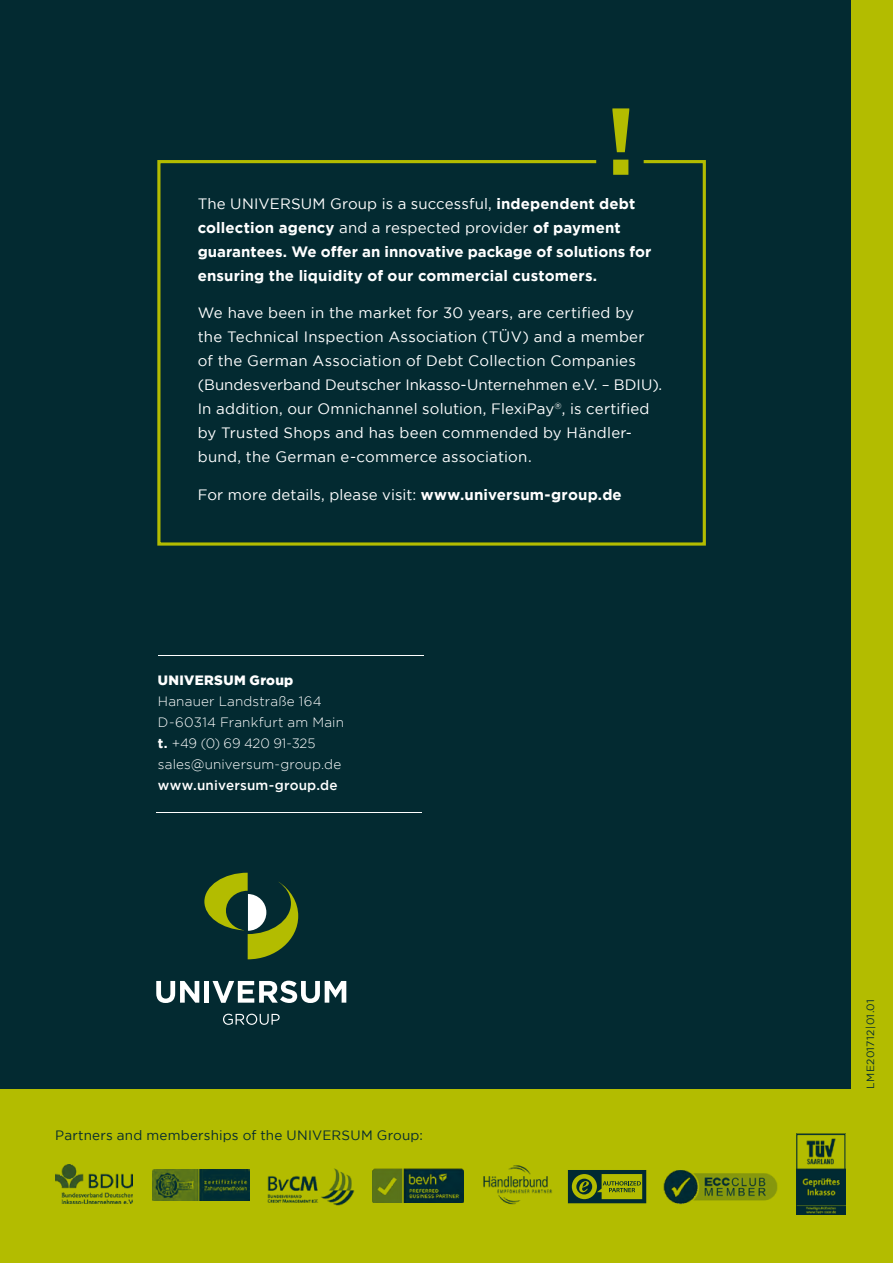
<style>
.page{position:relative;width:893px;height:1263px;background:#fff}
.page>*{position:absolute;margin:0;border:0;box-sizing:border-box;transform-origin:0 0}
.t1{font:15px/24px "Gotham";letter-spacing:.015em;color:#fff}
.t2{font:700 15px/24px "Gotham";letter-spacing:.005em;color:#fff}
.t3{font:300 13.5px/21px "Gotham";letter-spacing:.01em;color:#fff}
.t4{font:13.5px "Gotham";letter-spacing:.015em;color:#032a31}
.t5{font:500 13.5px "Gotham";letter-spacing:.015em;color:#fff}
.t6{font:900 13.5px "Gotham";letter-spacing:.025em;color:#fff}
.t7{font:10.5px "Gotham";letter-spacing:.02em;color:#032a31}
.s1{font-weight:400}
.s2{font-weight:700}
</style>
<div class="page">
<div style="left:0;top:0;width:893px;height:1263px;background:linear-gradient(to right,#b3bc00,#b1ba01)"></div>
<div style="left:0;top:0;width:850px;height:1089px;background:#032a31"></div>
<svg style="left:212px;top:981px;width:134px;height:22px"></svg>
<div style="left:204px;top:981px;width:5px;height:22px;background:#fff"></div>
<svg style="left:156px;top:981px;width:43px;height:22px"></svg>
<svg style="left:223px;top:1014px;width:57px;height:11px"></svg>
<svg style="left:204px;top:873px;width:94px;height:86px"></svg>
<div style="left:568px;top:1170px;width:78px;height:33px;background:#002a32"></div>
<svg style="left:572px;top:1174px;width:70px;height:25px"></svg>
<img style="left:796px;top:1136px;width:49px;height:78px">
<div style="left:796px;top:1134px;width:49px;height:39px;border:1px solid #002a32"></div>
<img style="left:372px;top:1169px;width:92px;height:34px">
<img style="left:55px;top:1164px;width:78px;height:40px">
<img style="left:477px;top:1163px;width:77px;height:46px">
<img style="left:152px;top:1169px;width:98px;height:31px">
<img style="left:263px;top:1165px;width:96px;height:44px">
<img style="left:660px;top:1167px;width:120px;height:39px">
<svg style="left:157px;top:160px;width:549px;height:386px"></svg>
<svg style="left:612px;top:108px;width:17px;height:67px"></svg>
<hr style="left:158px;top:655px;width:266px;height:1px;background:#fff">
<hr style="left:156px;top:812px;width:266px;height:1px;background:#fff">
<p class="t2" style="left:198px;top:191px;width:455px"><span class="s1">The UNIVERSUM Group is a successful,</span> independent debt collection agency <span class="s1">and a respected provider</span> of payment guarantees. We offer an innovative package of solutions for ensuring the liquidity of our commercial customers.</p>
<p class="t1" style="left:198px;top:301px;width:466px">We have been in the market for 30 years, are certified by the Technical Inspection Association (TÜV) and a member of the German Association of Debt Collection Companies (Bundesverband Deutscher Inkasso-Unternehmen e.V. – BDIU).<br>In addition, our Omnichannel solution, FlexiPay<sup>®</sup>, is certified by Trusted Shops and has been commended by Händler&shy;bund, the German e-commerce association.</p>
<p class="t1" style="left:198px;top:482px;width:426px">For more details, please visit: <span class="s2">www.universum-group.de</span></p>
<p class="t6" style="left:158px;top:672px;width:137px">UNIVERSUM Group</p>
<p class="t3" style="left:158px;top:690px;width:188px">Hanauer Landstraße 164<br>D-60314 Frankfurt am Main <span class="s2">t.</span> +49 (0) 69 420 91-325 sales@universum-group.de</p>
<p class="t5" style="left:158px;top:777px;width:181px">www.universum-group.de</p>
<p class="t4" style="left:55px;top:1128px;width:369px">Partners and memberships of the UNIVERSUM Group:</p>
<p class="t7" style="left:864px;top:1089px;width:91px;rotate:-90deg">LME201712|01.01</p>
</div>
